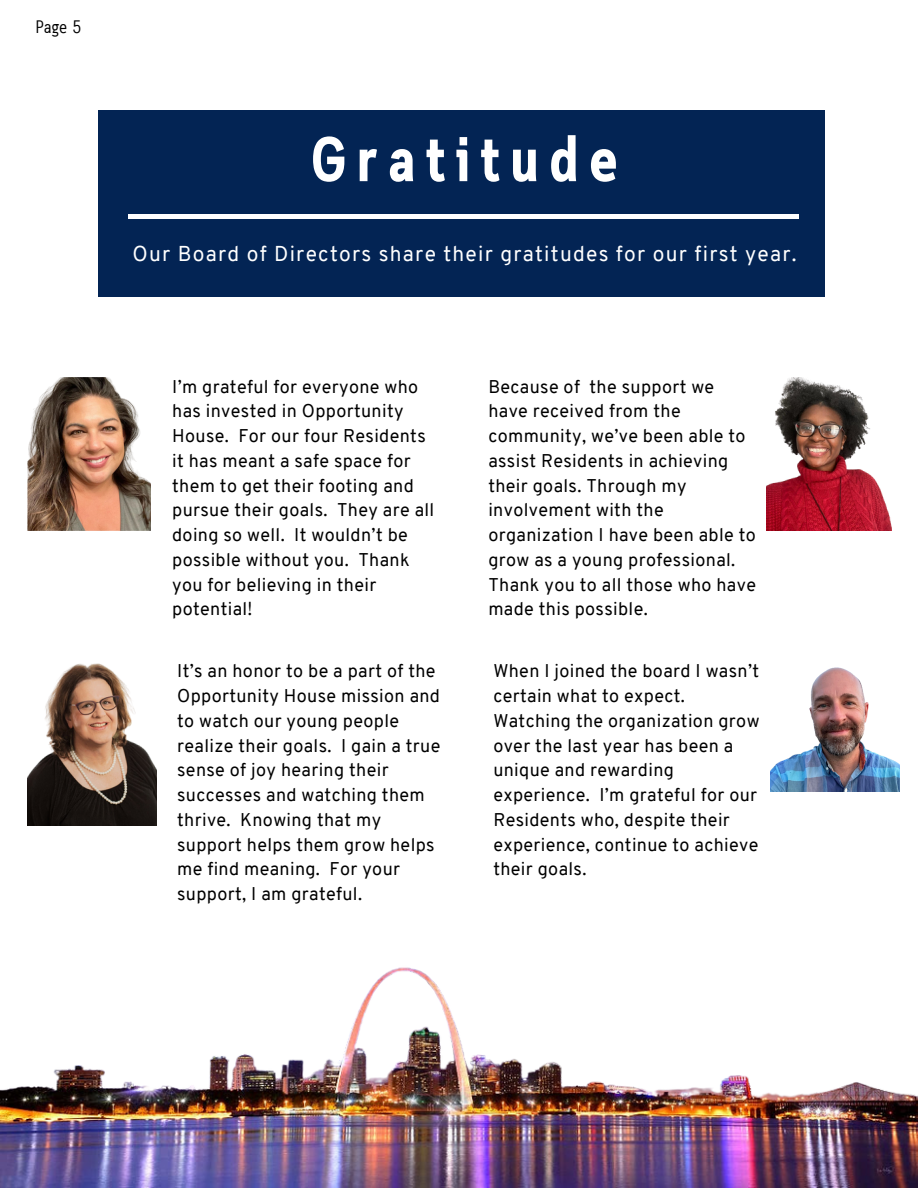
<style>
.page{position:relative;width:918px;height:1188px;background:#fff}
.page>*{position:absolute;margin:0;border:0;box-sizing:border-box;transform-origin:0 0}
.t1{font:700 63px "Cloud Cond";letter-spacing:.17em;color:#fff}
.t2{font:21px "Overpass";letter-spacing:.06em;color:#fff}
.t3{font:18px/24.8px "Overpass";letter-spacing:.02em;color:#000}
.t4{font:18px "Cloud Cond";color:#000}
</style>
<div class="page">
<div style="left:98px;top:111px;width:726px;height:185px;background:#032454"></div>
<hr style="left:128px;top:215px;width:670px;height:3px;background:#fff">
<img style="left:28px;top:378px;width:122px;height:153px">
<img style="left:767px;top:378px;width:125px;height:153px">
<img style="left:28px;top:663px;width:128px;height:163px">
<img style="left:770px;top:667px;width:130px;height:125px">
<img style="left:0;top:967px;width:918px;height:221px">
<p class="t4" style="left:36px;top:20px;width:47px">Page 5</p>
<p class="t1" style="left:311px;top:135px;width:308px">Gratitude</p>
<p class="t2" style="left:132px;top:245px;width:666px">Our Board of Directors share their gratitudes for our first year.</p>
<p class="t3" style="left:172px;top:376px;width:264px">I’m grateful for everyone who has invested in Opportunity<br>House. For our four Residents it has meant a safe space for them to get their footing and pursue their goals. They are all doing so well. It wouldn’t be possible without you. Thank you for believing in their potential!</p>
<p class="t3" style="left:488px;top:376px;width:269px">Because of the support we have received from the community, we’ve been able to assist Residents in achieving their goals. Through my involvement with the organization I have been able to grow as a young professional.<br>Thank you to all those who have made this possible.</p>
<p class="t3" style="left:177px;top:661px;width:265px">It’s an honor to be a part of the<br>Opportunity House mission and to watch our young people realize their goals. I gain a true sense of joy hearing their successes and watching them thrive. Knowing that my support helps them grow helps me find meaning. For your support, I am grateful.</p>
<p class="t3" style="left:493px;top:661px;width:268px">When I joined the board I wasn’t certain what to expect.<br>Watching the organization grow over the last year has been a unique and rewarding experience. I’m grateful for our<br>Residents who, despite their experience, continue to achieve their goals.</p>
</div>
